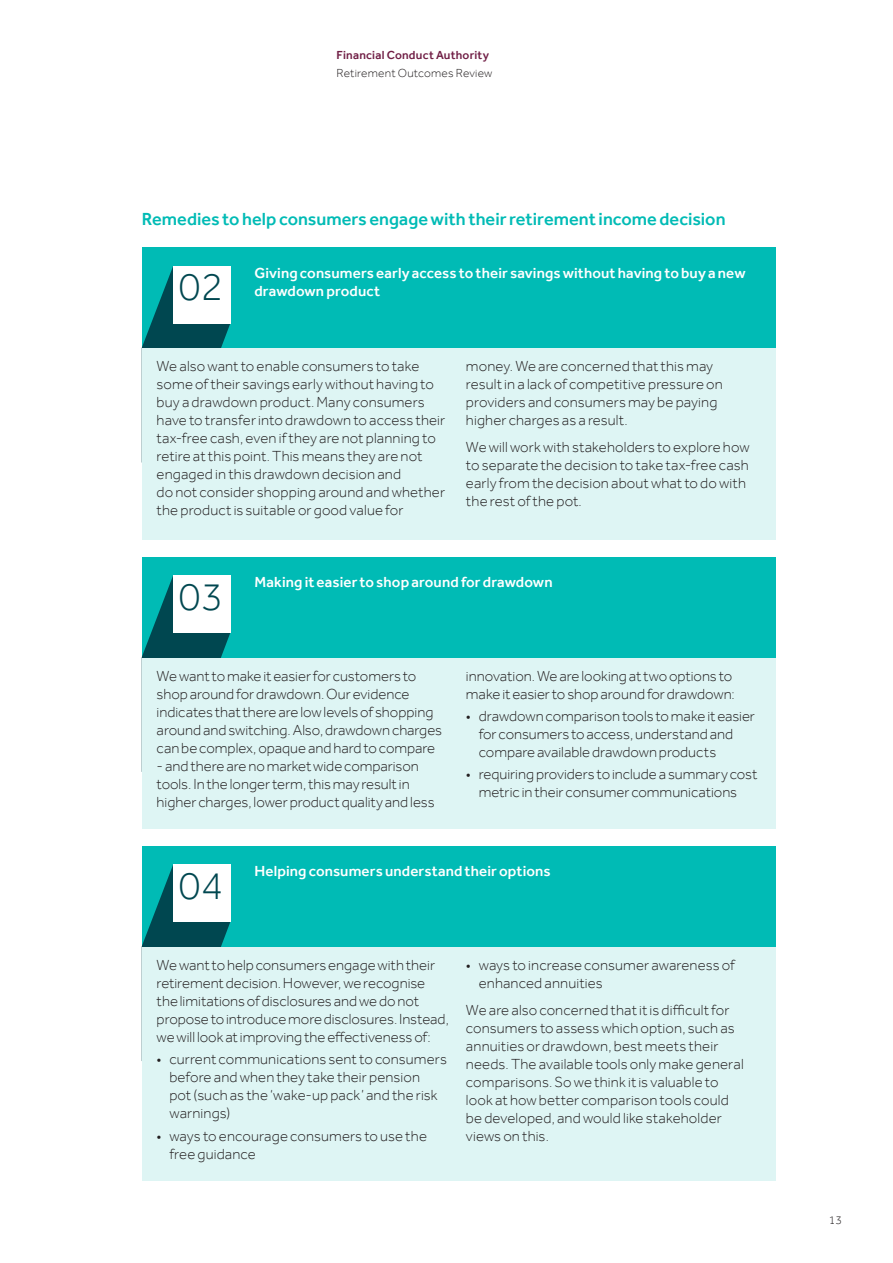
<style>
.page{position:relative;width:893px;height:1263px;background:#fff}
.page>*{position:absolute;margin:0;border:0;box-sizing:border-box;transform-origin:0 0}
.t1{font:300 40.8px "Effra";color:#004750}
.Body_Copy{font:500 18px "Effra";color:#00bbb5}
.Body_Copy-2{font:300 15px/18px "Effra";color:#231f20}
.Body_Copy-3{font:500 15px/18px "Effra";letter-spacing:.01em;color:#fff}
.t2{font:300 12px "Effra";letter-spacing:.015em;color:#231f20}
.t3{font:500 12px "Effra";letter-spacing:.02em;color:#701e45}
</style>
<div class="page">
<div style="left:142px;top:248px;width:633px;height:121px;background:#00bbb5"></div>
<div style="left:142px;top:557px;width:633px;height:121px;background:#00bbb5"></div>
<div style="left:142px;top:846px;width:633px;height:121px;background:#00bbb5"></div>
<svg style="left:142px;top:266px;width:88px;height:83px"></svg>
<svg style="left:142px;top:576px;width:88px;height:82px"></svg>
<svg style="left:142px;top:865px;width:88px;height:82px"></svg>
<div style="left:173px;top:266px;width:57px;height:57px;background:#fff"></div>
<div style="left:173px;top:576px;width:57px;height:57px;background:#fff"></div>
<div style="left:173px;top:865px;width:57px;height:57px;background:#fff"></div>
<div style="left:142px;top:349px;width:633px;height:191px;background:#def5f4"></div>
<div style="left:142px;top:658px;width:633px;height:170px;background:#def5f4"></div>
<div style="left:142px;top:947px;width:633px;height:234px;background:#def5f4"></div>
<p class="t3" style="left:337px;top:48px;width:154px">Financial Conduct Authority</p>
<p class="t2" style="left:337px;top:66px;width:157px">Retirement Outcomes Review</p>
<p class="Body_Copy" style="left:142px;top:208px;width:585px">Remedies to help consumers engage with their retirement income decision</p>
<p class="t1" style="left:178px;top:262px;width:46px">02</p>
<p class="Body_Copy-3" style="left:254px;top:264px;width:493px">Giving consumers early access to their savings without having to buy a new drawdown product</p>
<p class="Body_Copy-2" style="left:157px;top:357px;width:290px">We also want to enable consumers to take some of their savings early without having to buy a drawdown product. Many consumers have to transfer into drawdown to access their tax-free cash, even if they are not planning to retire at this point. This means they are not engaged in this drawdown decision and<br>do not consider shopping around and whether the product is suitable or good value for</p>
<p class="Body_Copy-2" style="left:466px;top:357px;width:258px">money. We are concerned that this may result in a lack of competitive pressure on providers and consumers may be paying higher charges as a result.</p>
<p class="Body_Copy-2" style="left:466px;top:438px;width:285px">We will work with stakeholders to explore how to separate the decision to take tax-free cash early from the decision about what to do with the rest of the pot.</p>
<p class="t1" style="left:178px;top:572px;width:46px">03</p>
<p class="Body_Copy-3" style="left:254px;top:573px;width:300px">Making it easier to shop around for drawdown</p>
<p class="Body_Copy-2" style="left:157px;top:667px;width:287px">We want to make it easier for customers to shop around for drawdown. Our evidence indicates that there are low levels of shopping around and switching. Also, drawdown charges can be complex, opaque and hard to compare</p>
<p class="Body_Copy-2" style="left:157px;top:757px;width:280px">- and there are no market wide comparison tools. In the longer term, this may result in higher charges, lower product quality and less</p>
<p class="Body_Copy-2" style="left:466px;top:667px;width:270px">innovation. We are looking at two options to make it easier to shop around for drawdown:</p>
<p class="Body_Copy-2" style="left:479px;top:707px;width:278px;text-indent:-13px">• drawdown comparison tools to make it easier for consumers to access, understand and compare available drawdown products</p>
<p class="Body_Copy-2" style="left:466px;top:765px;width:293px;text-align:center">• requiring providers to include a summary cost metric in their consumer communications</p>
<p class="t1" style="left:178px;top:861px;width:46px">04</p>
<p class="Body_Copy-3" style="left:254px;top:862px;width:298px">Helping consumers understand their options</p>
<p class="Body_Copy-2" style="left:157px;top:956px;width:294px">We want to help consumers engage with their retirement decision. However, we recognise the limitations of disclosures and we do not propose to introduce more disclosures. Instead, we will look at improving the effectiveness of:</p>
<p class="Body_Copy-2" style="left:169px;top:1050px;width:279px;text-indent:-13px">• current communications sent to consumers before and when they take their pension<br>pot (such as the ‘wake-up pack’ and the risk warnings)</p>
<p class="Body_Copy-2" style="left:169px;top:1126px;width:259px;text-indent:-13px">• ways to encourage consumers to use the free guidance</p>
<p class="Body_Copy-2" style="left:479px;top:956px;width:258px;text-indent:-13px">• ways to increase consumer awareness of enhanced annuities</p>
<p class="Body_Copy-2" style="left:466px;top:1000px;width:279px">We are also concerned that it is difficult for consumers to assess which option, such as annuities or drawdown, best meets their needs. The available tools only make general comparisons. So we think it is valuable to look at how better comparison tools could be developed, and would like stakeholder views on this.</p>
<p class="t2" style="left:829px;top:1213px;width:15px">13</p>
</div>
